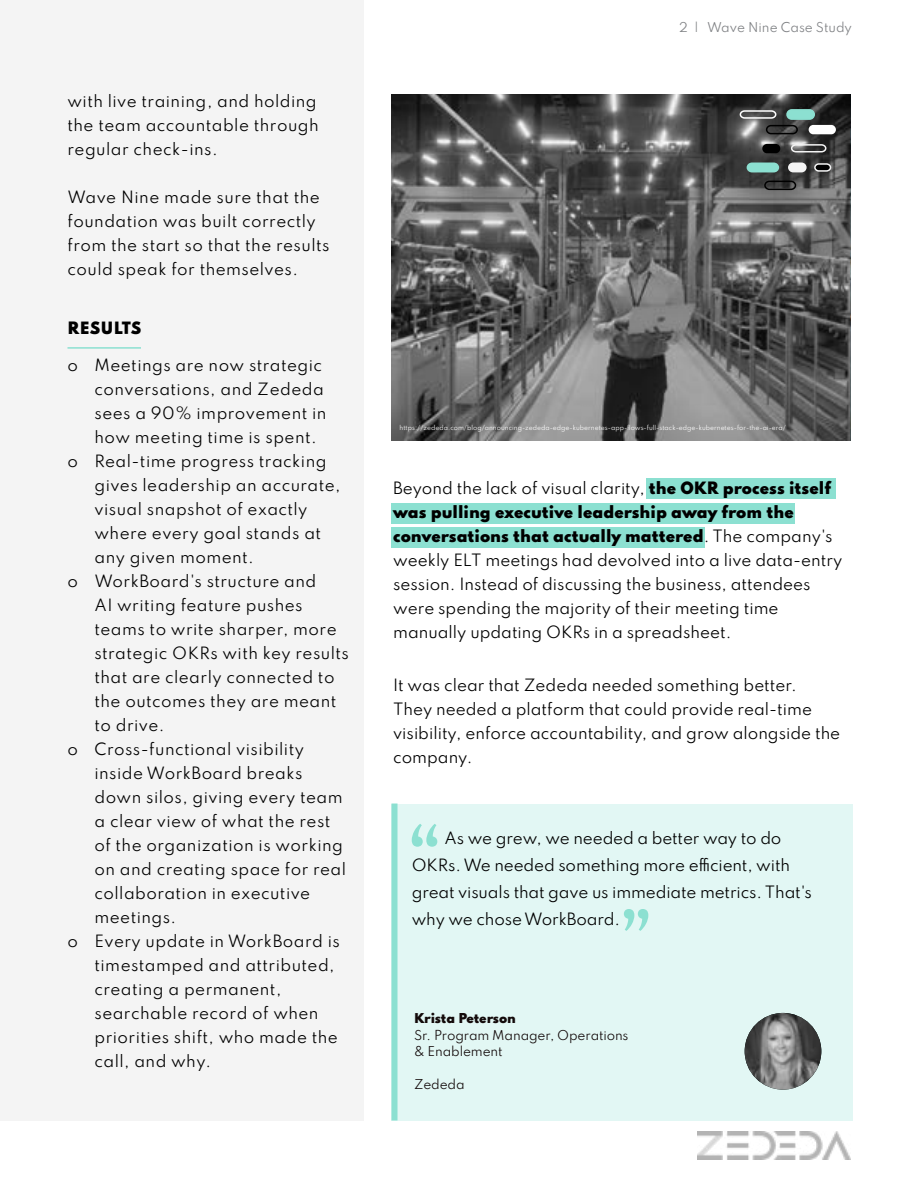
<style>
.page{position:relative;width:918px;height:1188px;background:#fff}
.page>*{position:absolute;margin:0;border:0;box-sizing:border-box;transform-origin:0 0}
.t1{font:15px/24px "Spartan";letter-spacing:.025em;color:#000}
.t2{font:15px/24px "Spartan";color:#000}
.t3{font:15px/27px "Spartan";letter-spacing:-.01em;color:#000}
.t4{font:900 15px "Spartan";letter-spacing:.03em;color:#000}
.t5{font:12px/16.5px "Spartan";letter-spacing:-.01em;color:#130a0a}
.t6{font:12px "Spartan";color:#808285}
.t7{font:900 12px "Spartan";letter-spacing:-.01em;color:#130a0a}
.t8{font:6px "Spartan";color:#fff}
.s1{font-weight:900}
</style>
<div class="page">
<div style="left:0;top:0;width:364px;height:1120px;background:#f4f4f4"></div>
<hr style="left:68px;top:347px;width:73px;height:2px;background:#8ce0d1">
<div style="left:647px;top:478px;width:189px;height:21px;background:#8ce0d1"></div>
<div style="left:392px;top:503px;width:403px;height:20px;background:#8ce0d1"></div>
<div style="left:392px;top:527px;width:313px;height:21px;background:#8ce0d1"></div>
<div style="left:392px;top:804px;width:461px;height:316px;background:#e2f7f4"></div>
<svg style="left:412px;top:824px;width:25px;height:23px"></svg>
<svg style="left:624px;top:909px;width:24px;height:22px"></svg>
<div style="left:392px;top:804px;width:6px;height:316px;background:#8ce0d1"></div>
<img style="left:745px;top:1013px;width:76px;height:77px">
<img style="left:392px;top:94px;width:458px;height:347px">
<svg style="left:746px;top:162px;width:34px;height:11px"></svg>
<div style="left:809px;top:125px;width:27px;height:9px;background:#fff;border-radius:5px"></div>
<div style="left:787px;top:110px;width:27px;height:9px;background:#8ce0d1;border-radius:5px"></div>
<div style="left:786px;top:109px;width:29px;height:11px;border:2px solid #8ce0d1;border-radius:5px"></div>
<svg style="left:739px;top:110px;width:60px;height:25px"></svg>
<div style="left:762px;top:144px;width:18px;height:9px;background:#000;border-radius:5px"></div>
<svg style="left:790px;top:143px;width:37px;height:10px"></svg>
<svg style="left:763px;top:180px;width:34px;height:11px"></svg>
<div style="left:789px;top:163px;width:17px;height:9px;background:#f4f4f4;border-radius:4px"></div>
<div style="left:788px;top:163px;width:19px;height:9px;border:2px solid #f4f4f4;border-radius:4px"></div>
<svg style="left:813px;top:162px;width:19px;height:10px"></svg>
<img style="left:698px;top:1132px;width:152px;height:28px">
<p class="t1" style="left:68px;top:89px;width:253px">with live training, and holding the team accountable through regular check-ins.</p>
<p class="t1" style="left:68px;top:185px;width:264px">Wave Nine made sure that the foundation was built correctly from the start so that the results could speak for themselves.</p>
<p class="t4" style="left:68px;top:316px;width:75px">RESULTS</p>
<p class="t1" style="left:68px;top:353px;width:256px">o Meetings are now strategic</p>
<p class="t1" style="left:94px;top:377px;width:231px">conversations, and Zededa</p>
<p class="t1" style="left:94px;top:401px;width:233px">sees a 90% improvement in</p>
<p class="t1" style="left:94px;top:425px;width:224px">how meeting time is spent.</p>
<p class="t1" style="left:68px;top:449px;width:261px">o Real-time progress tracking</p>
<p class="t1" style="left:94px;top:473px;width:248px">gives leadership an accurate,</p>
<p class="t1" style="left:94px;top:497px;width:214px">visual snapshot of exactly</p>
<p class="t1" style="left:94px;top:521px;width:228px">where every goal stands at</p>
<p class="t1" style="left:94px;top:545px;width:161px">any given moment.</p>
<p class="t1" style="left:68px;top:569px;width:250px">o WorkBoard's structure and</p>
<p class="t1" style="left:94px;top:593px;width:210px">AI writing feature pushes</p>
<p class="t1" style="left:94px;top:617px;width:244px">teams to write sharper, more</p>
<p class="t1" style="left:94px;top:641px;width:256px">strategic OKRs with key results</p>
<p class="t1" style="left:94px;top:665px;width:242px">that are clearly connected to</p>
<p class="t1" style="left:94px;top:689px;width:243px">the outcomes they are meant</p>
<p class="t1" style="left:94px;top:713px;width:72px">to drive.</p>
<p class="t1" style="left:68px;top:737px;width:238px">o Cross-functional visibility</p>
<p class="t1" style="left:94px;top:761px;width:210px">inside WorkBoard breaks</p>
<p class="t1" style="left:94px;top:785px;width:250px">down silos, giving every team</p>
<p class="t1" style="left:94px;top:809px;width:237px">a clear view of what the rest</p>
<p class="t1" style="left:94px;top:833px;width:250px">of the organization is working</p>
<p class="t1" style="left:94px;top:857px;width:253px">on and creating space for real</p>
<p class="t1" style="left:94px;top:881px;width:217px">collaboration in executive</p>
<p class="t1" style="left:94px;top:905px;width:83px">meetings.</p>
<p class="t1" style="left:68px;top:929px;width:274px">o Every update in WorkBoard is</p>
<p class="t1" style="left:94px;top:953px;width:242px">timestamped and attributed,</p>
<p class="t1" style="left:94px;top:977px;width:188px">creating a permanent,</p>
<p class="t1" style="left:94px;top:1001px;width:226px">searchable record of when</p>
<p class="t1" style="left:94px;top:1025px;width:245px">priorities shift, who made the</p>
<p class="t1" style="left:94px;top:1049px;width:118px">call, and why.</p>
<p class="t6" style="left:679px;top:18px;width:174px">2 | Wave Nine Case Study</p>
<p class="t8" style="left:400px;top:423px;width:388px">https://zededa.com/blog/announcing-zededa-edge-kubernetes-app-flows-full-stack-edge-kubernetes-for-the-ai-era/</p>
<p class="t2" style="left:393px;top:475px;width:451px">Beyond the lack of visual clarity, <span class="s1">the OKR process itself was pulling executive leadership away from the conversations that actually mattered</span>. The company's weekly ELT meetings had devolved into a live data-entry session. Instead of discussing the business, attendees were spending the majority of their meeting time manually updating OKRs in a spreadsheet.</p>
<p class="t2" style="left:393px;top:673px;width:449px">It was clear that Zededa needed something better.<br>They needed a platform that could provide real-time visibility, enforce accountability, and grow alongside the company.</p>
<p class="t3" style="left:412px;top:824px;width:402px;text-indent:33px">As we grew, we needed a better way to do OKRs. We needed something more efficient, with great visuals that gave us immediate metrics. That's why we chose WorkBoard.</p>
<p class="t7" style="left:414px;top:1009px;width:103px">Krista Peterson</p>
<p class="t5" style="left:414px;top:1026px;width:216px">Sr. Program Manager, Operations &amp; Enablement</p>
<p class="t5" style="left:414px;top:1076px;width:52px">Zededa</p>
</div>
